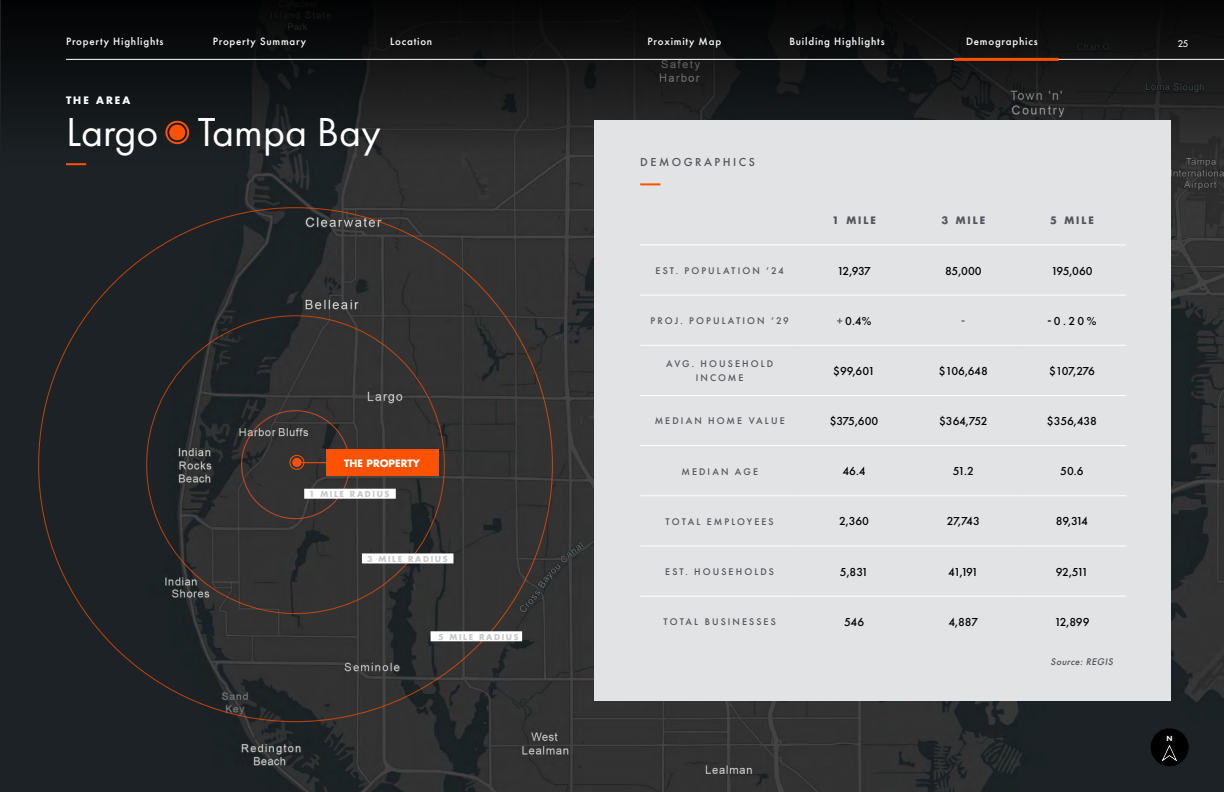
<style>
.page{position:relative;width:1224px;height:792px;background:#fff}
.page>*{position:absolute;margin:0;border:0;box-sizing:border-box;transform-origin:0 0}
.t1{font:42px "Futura PT";color:#fff}
.t2{font:500 12px "Futura PT";letter-spacing:-.035em;color:#000}
.t3{font:500 12px "Futura PT";letter-spacing:.21em;color:#52555b}
.t4{font:500 11px "Futura PT";letter-spacing:.07em;color:#fff}
.t5{font:500 10px/14px "Futura PT";letter-spacing:.21em;color:#52555b;text-align:center}
.t6{font:700 10px "Futura Std";color:#fff}
.t7{font:700 10px "Futura Std";letter-spacing:.2em;color:#52555b}
.t8{font:italic 500 10px "Futura PT";color:#52555b}
.t9{font:500 9px "Futura Std";color:#fff}
.t10{font:700 8px "Futura Std";letter-spacing:.2em;color:#c6c8c9}
.t11{font:800 7.7px "Futura PT";color:#fff}
.s1{color:#52555b}
</style>
<div class="page">
<img style="left:0;top:0;width:1224px;height:792px">
<div style="left:1px;top:0;width:1223px;height:165px;background:linear-gradient(to bottom,#050505,#292c2d)"></div>
<hr style="left:66px;top:163px;width:20px;height:2px;background:#ff5200">
<hr style="left:66px;top:59px;width:1158px;height:1px;background:#fff">
<hr style="left:954px;top:58px;width:105px;height:3px;background:#ff5200">
<div style="left:594px;top:120px;width:577px;height:581px;background:#e2e3e4"></div>
<svg style="left:301px;top:462px;width:25px;height:3px"></svg>
<div style="left:326px;top:449px;width:112px;height:27px;background:#ff5200"></div>
<div style="left:292px;top:458px;width:10px;height:9px;background:#ff5200;border-radius:50%"></div>
<div style="left:289px;top:455px;width:15px;height:15px;border:1px solid #ff5200;border-radius:50%"></div>
<hr style="left:640px;top:245px;width:159px;height:1px;background:#fff">
<hr style="left:799px;top:245px;width:110px;height:1px;background:#fff">
<hr style="left:909px;top:245px;width:109px;height:1px;background:#fff">
<hr style="left:1018px;top:245px;width:108px;height:1px;background:#fff">
<hr style="left:640px;top:295px;width:159px;height:1px;background:#fff">
<hr style="left:799px;top:295px;width:110px;height:1px;background:#fff">
<hr style="left:909px;top:295px;width:109px;height:1px;background:#fff">
<hr style="left:1018px;top:295px;width:108px;height:1px;background:#fff">
<hr style="left:640px;top:345px;width:159px;height:1px;background:#fff">
<hr style="left:799px;top:345px;width:110px;height:1px;background:#fff">
<hr style="left:909px;top:345px;width:109px;height:1px;background:#fff">
<hr style="left:1018px;top:345px;width:108px;height:1px;background:#fff">
<hr style="left:640px;top:395px;width:159px;height:1px;background:#fff">
<hr style="left:799px;top:395px;width:110px;height:1px;background:#fff">
<hr style="left:909px;top:395px;width:109px;height:1px;background:#fff">
<hr style="left:1018px;top:395px;width:108px;height:1px;background:#fff">
<hr style="left:640px;top:445px;width:159px;height:1px;background:#fff">
<hr style="left:799px;top:445px;width:110px;height:1px;background:#fff">
<hr style="left:909px;top:445px;width:109px;height:1px;background:#fff">
<hr style="left:1018px;top:445px;width:108px;height:1px;background:#fff">
<hr style="left:640px;top:496px;width:159px;height:1px;background:#fff">
<hr style="left:799px;top:496px;width:110px;height:1px;background:#fff">
<hr style="left:909px;top:496px;width:109px;height:1px;background:#fff">
<hr style="left:1018px;top:496px;width:108px;height:1px;background:#fff">
<hr style="left:640px;top:546px;width:159px;height:1px;background:#fff">
<hr style="left:799px;top:546px;width:110px;height:1px;background:#fff">
<hr style="left:909px;top:546px;width:109px;height:1px;background:#fff">
<hr style="left:1018px;top:546px;width:108px;height:1px;background:#fff">
<hr style="left:640px;top:596px;width:159px;height:1px;background:#fff">
<hr style="left:799px;top:596px;width:110px;height:1px;background:#fff">
<hr style="left:909px;top:596px;width:109px;height:1px;background:#fff">
<hr style="left:1018px;top:596px;width:108px;height:1px;background:#fff">
<hr style="left:640px;top:183px;width:20px;height:2px;background:#ff5200">
<div style="left:1151px;top:728px;width:38px;height:38px;background:#000;border-radius:50%"></div>
<img style="left:1162px;top:746px;width:15px;height:14px">
<div style="left:169px;top:125px;width:16px;height:15px;background:#ff5200;border-radius:50%"></div>
<div style="left:165px;top:121px;width:24px;height:23px;border:2px solid #ff5200;border-radius:50%"></div>
<div style="left:304px;top:489px;width:92px;height:10px;background:#fff"></div>
<div style="left:362px;top:553px;width:91px;height:10px;background:#fff"></div>
<div style="left:431px;top:631px;width:91px;height:10px;background:#fff"></div>
<p class="t4" style="left:66px;top:35px;width:99px">Property Highlights</p>
<p class="t4" style="left:213px;top:35px;width:95px">Property Summary</p>
<p class="t4" style="left:390px;top:35px;width:44px">Location</p>
<p class="t4" style="left:648px;top:35px;width:75px">Proximity Map</p>
<p class="t4" style="left:789px;top:35px;width:97px">Building Highlights</p>
<p class="t4" style="left:966px;top:35px;width:73px">Demographics</p>
<p class="t6" style="left:66px;top:94px;width:66px">THE AREA</p>
<h1 class="t1" style="left:66px;top:107px;width:316px">Largo Tampa Bay</h1>
<p class="t6" style="left:344px;top:456px;width:77px">THE PROPERTY</p>
<p class="t10" style="left:309px;top:489px;width:82px">1 MILE RADIUS</p>
<p class="t10" style="left:367px;top:553px;width:82px">3 MILE RADIUS</p>
<p class="t10" style="left:438px;top:631px;width:82px">5 MILE RADIUS</p>
<p class="t3" style="left:640px;top:155px;width:116px">DEMOGRAPHICS</p>
<p class="t7" style="left:832px;top:214px;width:45px">1 MILE</p>
<p class="t7" style="left:941px;top:214px;width:45px">3 MILE</p>
<p class="t7" style="left:1050px;top:214px;width:45px">5 MILE</p>
<p class="t5" style="left:656px;top:264px;width:130px">EST. POPULATION ‘24</p>
<p class="t2" style="left:837px;top:263px;width:35px">12,937</p>
<p class="t2" style="left:945px;top:263px;width:38px">85,000</p>
<p class="t2" style="left:1051px;top:263px;width:43px">195,060</p>
<p class="t5" style="left:651px;top:314px;width:140px">PROJ. POPULATION ‘29</p>
<p class="t2" style="left:837px;top:314px;width:36px"><span class="s1">+</span> 0.4%</p>
<p class="t3" style="left:961px;top:314px;width:6px">-</p>
<p class="t2" style="left:1047px;top:314px;width:51px">-0.20%</p>
<p class="t5" style="left:666px;top:357px;width:108px">AVG. HOUSEHOLD<br>INCOME</p>
<p class="t2" style="left:833px;top:364px;width:43px">$99,601</p>
<p class="t2" style="left:939px;top:364px;width:51px">$106,648</p>
<p class="t2" style="left:1049px;top:364px;width:47px">$107,276</p>
<p class="t5" style="left:655px;top:414px;width:131px">MEDIAN HOME VALUE</p>
<p class="t2" style="left:830px;top:414px;width:50px">$375,600</p>
<p class="t2" style="left:939px;top:414px;width:50px">$364,752</p>
<p class="t2" style="left:1047px;top:414px;width:52px">$356,438</p>
<p class="t5" style="left:681px;top:464px;width:78px">MEDIAN AGE</p>
<p class="t2" style="left:842px;top:464px;width:25px">46.4</p>
<p class="t2" style="left:953px;top:464px;width:23px">51.2</p>
<p class="t2" style="left:1060px;top:464px;width:25px">50.6</p>
<p class="t5" style="left:666px;top:514px;width:110px">TOTAL EMPLOYEES</p>
<p class="t2" style="left:839px;top:514px;width:32px">2,360</p>
<p class="t2" style="left:947px;top:514px;width:35px">27,743</p>
<p class="t2" style="left:1056px;top:514px;width:34px">89,314</p>
<p class="t5" style="left:665px;top:565px;width:110px">EST. HOUSEHOLDS</p>
<p class="t2" style="left:840px;top:564px;width:30px">5,831</p>
<p class="t2" style="left:948px;top:564px;width:32px">41,191</p>
<p class="t2" style="left:1056px;top:564px;width:34px">92,511</p>
<p class="t5" style="left:663px;top:615px;width:114px">TOTAL BUSINESSES</p>
<p class="t2" style="left:844px;top:615px;width:22px">546</p>
<p class="t2" style="left:948px;top:615px;width:31px">4,887</p>
<p class="t2" style="left:1055px;top:615px;width:36px">12,899</p>
<p class="t8" style="left:1050px;top:655px;width:66px">Source: REGIS</p>
<p class="t9" style="left:1178px;top:38px;width:12px">25</p>
<p class="t11" style="left:1167px;top:734px;width:8px">N</p>
</div>
